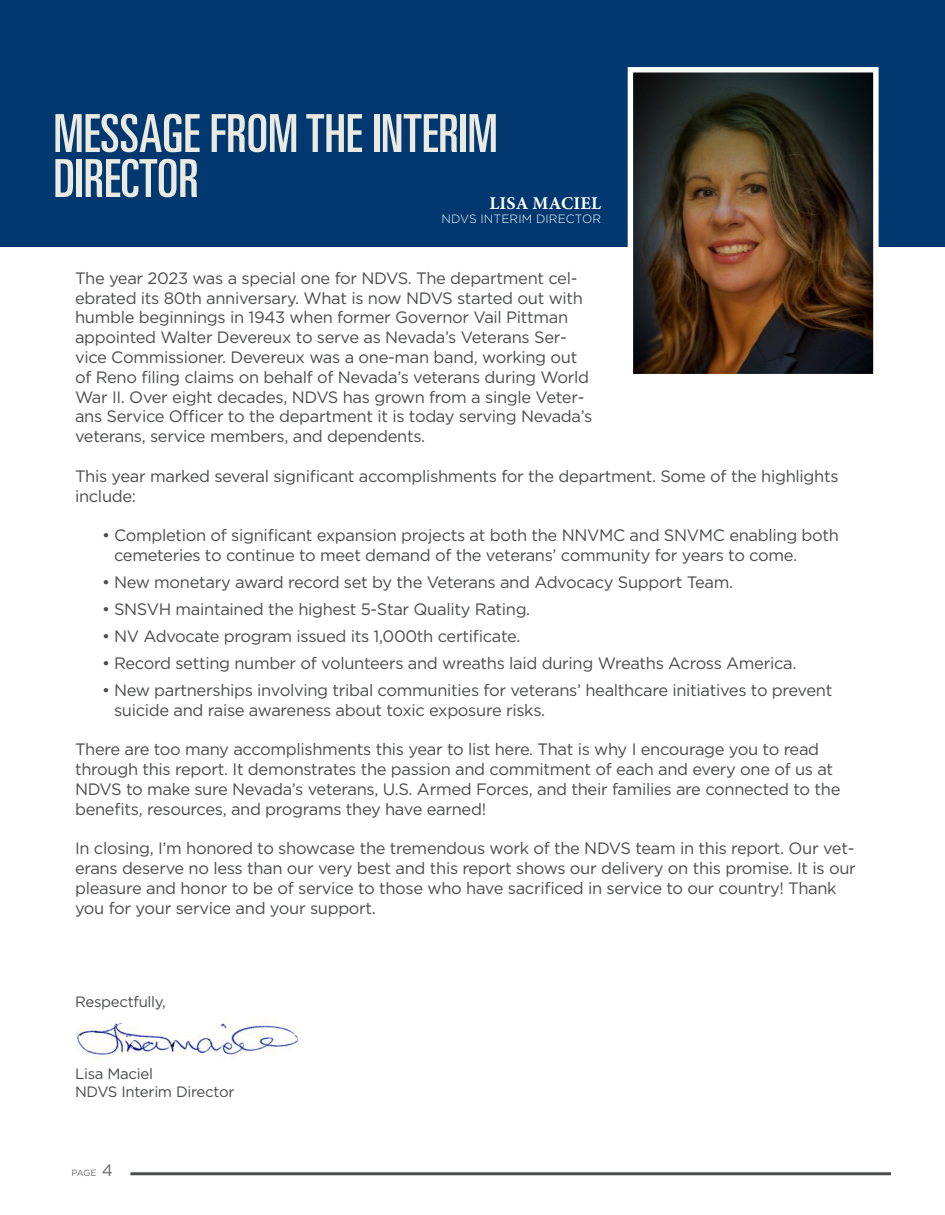
<style>
.page{position:relative;width:945px;height:1215px;background:#fff}
.page>*{position:absolute;margin:0;border:0;box-sizing:border-box;transform-origin:0 0}
.t1{font:ultra-condensed 52.5px/45px "Univers LT Std";color:#ebeae2}
.t2{font:700 18px "Minion Pro";letter-spacing:.01em;color:#fff}
.t3{font:16.5px/19.8px "Gotham";letter-spacing:-.02em;color:#4b4c4d}
.t4{font:15px "Gotham";letter-spacing:-.02em;color:#4b4c4d}
.t5{font:300 12px "Gotham";letter-spacing:.01em;color:#fff}
.t6{font:9px "Gotham";color:#69696c}
.s1{font-size:16.5px}
</style>
<div class="page">
<hr style="left:130px;top:1172px;width:761px;height:3px;background:#4b4c4d">
<img style="left:77px;top:1019px;width:225px;height:42px">
<div style="left:0;top:0;width:945px;height:247px;background:#00386f"></div>
<img style="left:634px;top:73px;width:239px;height:300px">
<div style="left:628px;top:67px;width:251px;height:312px;border:5px solid #fff"></div>
<p class="t1" style="left:53px;top:111px;width:446px">MESSAGE FROM THE INTERIM<br>DIRECTOR</p>
<p class="t2" style="left:489px;top:191px;width:113px">LISA MACIEL</p>
<p class="t5" style="left:442px;top:213px;width:161px">NDVS INTERIM DIRECTOR</p>
<p class="t3" style="left:75px;top:268px;width:519px">The year 2023 was a special one for NDVS. The department cel&shy;ebrated its 80th anniversary. What is now NDVS started out with humble beginnings in 1943 when former Governor Vail Pittman appointed Walter Devereux to serve as Nevada’s Veterans Ser&shy;vice Commissioner. Devereux was a one-man band, working out of Reno filing claims on behalf of Nevada’s veterans during World War II. Over eight decades, NDVS has grown from a single Veter&shy;ans Service Officer to the department it is today serving Nevada’s veterans, service members, and dependents.</p>
<p class="t3" style="left:75px;top:466px;width:765px">This year marked several significant accomplishments for the department. Some of the highlights include:</p>
<p class="t3" style="left:114px;top:526px;width:726px;text-indent:-12px">• Completion of significant expansion projects at both the NNVMC and SNVMC enabling both cemeteries to continue to meet demand of the veterans’ community for years to come.</p>
<p class="t3" style="left:102px;top:572px;width:633px">• New monetary award record set by the Veterans and Advocacy Support Team.</p>
<p class="t3" style="left:102px;top:599px;width:430px">• SNSVH maintained the highest 5-Star Quality Rating.</p>
<p class="t3" style="left:102px;top:626px;width:420px">• NV Advocate program issued its 1,000th certificate.</p>
<p class="t3" style="left:102px;top:653px;width:696px">• Record setting number of volunteers and wreaths laid during Wreaths Across America.</p>
<p class="t3" style="left:114px;top:680px;width:720px;text-indent:-12px">• New partnerships involving tribal communities for veterans’ healthcare initiatives to prevent suicide and raise awareness about toxic exposure risks.</p>
<p class="t3" style="left:75px;top:740px;width:767px">There are too many accomplishments this year to list here. That is why I encourage you to read through this report. It demonstrates the passion and commitment of each and every one of us at NDVS to make sure Nevada’s veterans, U.S. Armed Forces, and their families are connected to the benefits, resources, and programs they have earned!</p>
<p class="t3" style="left:75px;top:839px;width:782px">In closing, I’m honored to showcase the tremendous work of the NDVS team in this report. Our vet&shy;erans deserve no less than our very best and this report shows our delivery on this promise. It is our pleasure and honor to be of service to those who have sacrificed in service to our country! Thank you for your service and your support.</p>
<p class="t4" style="left:75px;top:993px;width:92px">Respectfully,</p>
<p class="t4" style="left:75px;top:1065px;width:79px">Lisa Maciel</p>
<p class="t4" style="left:75px;top:1083px;width:161px">NDVS Interim Director</p>
<p class="t6" style="left:71px;top:1168px;width:43px">PAGE <span class="s1">4</span></p>
</div>
